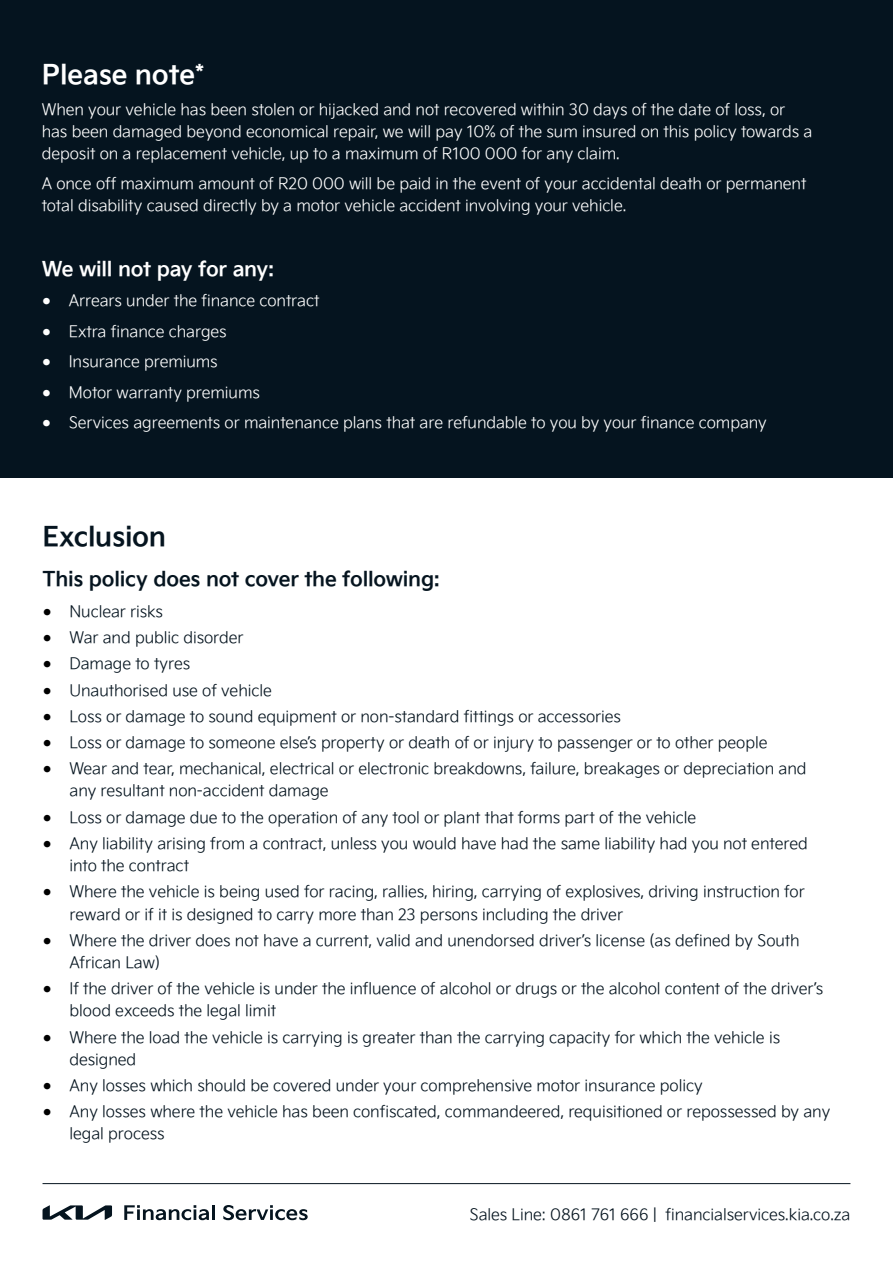
<style>
.page{position:relative;width:893px;height:1263px;background:#fff}
.page>*{position:absolute;margin:0;border:0;box-sizing:border-box;transform-origin:0 0}
.t1{font:27px "Kia Signature OTF Bold";letter-spacing:-.005em;color:#fff}
.t2{font:27px "Kia Signature OTF Bold";letter-spacing:-.01em;color:#05141f}
.t3{font:20.25px "Kia Signature OTF Bold";letter-spacing:-.01em;color:#05141f}
.t4{font:20.25px "Kia Signature OTF Bold";letter-spacing:-.015em;color:#fff}
.t5{font:15.75px/22px "Kia Signature OTF Light";letter-spacing:-.005em;color:#05141f}
.t6{font:15.75px/22px "Kia Signature OTF Light";letter-spacing:-.005em;color:#fff}
.s1{font-family:"Muli";font-size:18px}
.s2{font-family:"Muli";font-size:18px;color:#000}
</style>
<div class="page">
<div style="left:0;top:0;width:893px;height:478px;background:#05141f"></div>
<hr style="left:43px;top:1183px;width:807px;height:1px;background:#05141f">
<svg style="left:43px;top:1205px;width:69px;height:15px"></svg>
<svg style="left:124px;top:1205px;width:85px;height:15px"></svg>
<hr style="left:212px;top:1205px;width:3px;height:15px;background:#05141f">
<svg style="left:223px;top:1205px;width:85px;height:15px"></svg>
<h1 class="t1" style="left:42px;top:54px;width:164px">Please note*</h1>
<p class="t6" style="left:42px;top:97px;width:772px">When your vehicle has been stolen or hijacked and not recovered within 30 days of the date of loss, or has been damaged beyond economical repair, we will pay 10% of the sum insured on this policy towards a deposit on a replacement vehicle, up to a maximum of R100 000 for any claim.</p>
<p class="t6" style="left:42px;top:172px;width:766px">A once off maximum amount of R20 000 will be paid in the event of your accidental death or permanent total disability caused directly by a motor vehicle accident involving your vehicle.</p>
<p class="t4" style="left:42px;top:253px;width:234px">We will not pay for any:</p>
<p class="t6" style="left:42px;top:289px;width:279px"><span class="s1">•</span> Arrears under the finance contract</p>
<p class="t6" style="left:42px;top:319px;width:186px"><span class="s1">•</span> Extra finance charges</p>
<p class="t6" style="left:42px;top:350px;width:178px"><span class="s1">•</span> Insurance premiums</p>
<p class="t6" style="left:42px;top:380px;width:220px"><span class="s1">•</span> Motor warranty premiums</p>
<p class="t6" style="left:42px;top:411px;width:727px"><span class="s1">•</span> Services agreements or maintenance plans that are refundable to you by your finance company</p>
<h1 class="t2" style="left:43px;top:516px;width:125px">Exclusion</h1>
<p class="t3" style="left:43px;top:563px;width:399px">This policy does not cover the following:</p>
<p class="t5" style="left:43px;top:599px;width:122px"><span class="s2">•</span> Nuclear risks</p>
<p class="t5" style="left:43px;top:625px;width:203px"><span class="s2">•</span> War and public disorder</p>
<p class="t5" style="left:43px;top:652px;width:149px"><span class="s2">•</span> Damage to tyres</p>
<p class="t5" style="left:43px;top:678px;width:231px"><span class="s2">•</span> Unauthorised use of vehicle</p>
<p class="t5" style="left:43px;top:704px;width:580px"><span class="s2">•</span> Loss or damage to sound equipment or non-standard fittings or accessories</p>
<p class="t5" style="left:43px;top:731px;width:726px"><span class="s2">•</span> Loss or damage to someone else’s property or death of or injury to passenger or to other people</p>
<p class="t5" style="left:70px;top:757px;width:738px;text-indent:-27px"><span class="s2">•</span> Wear and tear, mechanical, electrical or electronic breakdowns, failure, breakages or depreciation and any resultant non-accident damage</p>
<p class="t5" style="left:43px;top:805px;width:655px"><span class="s2">•</span> Loss or damage due to the operation of any tool or plant that forms part of the vehicle</p>
<p class="t5" style="left:70px;top:832px;width:740px;text-indent:-27px"><span class="s2">•</span> Any liability arising from a contract, unless you would have had the same liability had you not entered into the contract</p>
<p class="t5" style="left:70px;top:880px;width:737px;text-indent:-27px"><span class="s2">•</span> Where the vehicle is being used for racing, rallies, hiring, carrying of explosives, driving instruction for reward or if it is designed to carry more than 23 persons including the driver</p>
<p class="t5" style="left:70px;top:928px;width:732px;text-indent:-27px"><span class="s2">•</span> Where the driver does not have a current, valid and unendorsed driver’s license (as defined by South<br>African Law)</p>
<p class="t5" style="left:70px;top:977px;width:755px;text-indent:-27px"><span class="s2">•</span> If the driver of the vehicle is under the influence of alcohol or drugs or the alcohol content of the driver’s blood exceeds the legal limit</p>
<p class="t5" style="left:70px;top:1025px;width:712px;text-indent:-27px"><span class="s2">•</span> Where the load the vehicle is carrying is greater than the carrying capacity for which the vehicle is designed</p>
<p class="t5" style="left:43px;top:1073px;width:662px"><span class="s2">•</span> Any losses which should be covered under your comprehensive motor insurance policy</p>
<p class="t5" style="left:70px;top:1100px;width:762px;text-indent:-27px"><span class="s2">•</span> Any losses where the vehicle has been confiscated, commandeered, requisitioned or repossessed by any legal process</p>
<p class="t5" style="left:469px;top:1202px;width:382px">Sales Line: 0861 761 666 | financialservices.kia.co.za</p>
</div>
